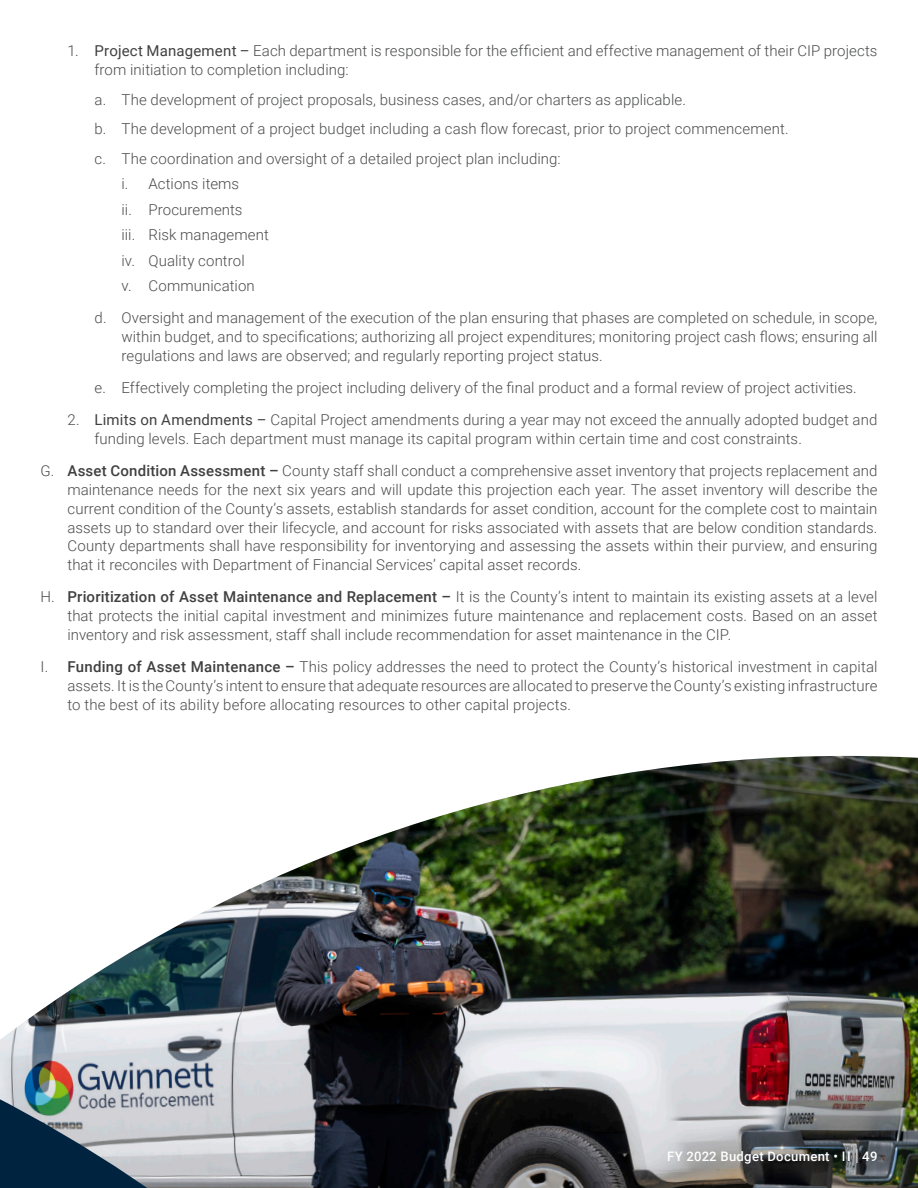
<style>
.page{position:relative;width:918px;height:1188px;background:#fff}
.page>*{position:absolute;margin:0;border:0;box-sizing:border-box;transform-origin:0 0}
._20_FPP_Bullet_ABC_M{font:300 15px/18.8px "Roboto";letter-spacing:.005em;color:#4b4c4d;text-align:justify}
._20_FPP_Bullet_abc{font:300 15px/18.8px "Roboto";letter-spacing:.005em;color:#4b4c4d;text-align:justify}
._20_FPP_Bullet_123_R{font:300 15px/18.8px "Roboto";letter-spacing:.005em;color:#4b4c4d}
._20_FPP_Bullet_i-ii{font:300 15px "Roboto";letter-spacing:.005em;color:#4b4c4d}
.t1{font:500 13.2px "Roboto";letter-spacing:.02em;color:#fff}
.s1{font-weight:400;color:#414041}
.s2{font-weight:500;color:#414041}
.s3{font-size:16.35px}
</style>
<div class="page">
<img style="left:0;top:756px;width:918px;height:432px">
<svg style="left:0;top:1076px;width:763px;height:112px;background:#6f7479"></svg>
<p class="_20_FPP_Bullet_123_R" style="left:94px;top:41px;width:784px;text-indent:-27px">1. <span class="s1">Project Management –</span> Each department is responsible for the efficient and effective management of their CIP projects from initiation to completion including:</p>
<p class="_20_FPP_Bullet_abc" style="left:94px;top:89px;width:593px">a. The development of project proposals, business cases, and/or charters as applicable.</p>
<p class="_20_FPP_Bullet_abc" style="left:94px;top:119px;width:696px">b. The development of a project budget including a cash flow forecast, prior to project commencement.</p>
<p class="_20_FPP_Bullet_abc" style="left:94px;top:148px;width:468px">c. The coordination and oversight of a detailed project plan including:</p>
<p class="_20_FPP_Bullet_i-ii" style="left:122px;top:173px;width:119px">i. Actions items</p>
<p class="_20_FPP_Bullet_i-ii" style="left:122px;top:199px;width:123px">ii. Procurements</p>
<p class="_20_FPP_Bullet_i-ii" style="left:122px;top:224px;width:149px">iii. Risk management</p>
<p class="_20_FPP_Bullet_i-ii" style="left:122px;top:250px;width:125px">iv. Quality control</p>
<p class="_20_FPP_Bullet_i-ii" style="left:122px;top:275px;width:135px">v. Communication</p>
<p class="_20_FPP_Bullet_abc" style="left:122px;top:308px;width:757px;text-indent:-27px">d. Oversight and management of the execution of the plan ensuring that phases are completed on schedule, in scope, within budget, and to specifications; authorizing all project expenditures; monitoring project cash flows; ensuring all regulations and laws are observed; and regularly reporting project status.</p>
<p class="_20_FPP_Bullet_abc" style="left:94px;top:378px;width:764px">e. Effectively completing the project including delivery of the final product and a formal review of project activities.</p>
<p class="_20_FPP_Bullet_123_R" style="left:94px;top:410px;width:784px;text-indent:-27px">2. <span class="s1">Limits on Amendments –</span> Capital Project amendments during a year may not exceed the annually adopted budget and funding levels. Each department must manage its capital program within certain time and cost constraints.</p>
<p class="_20_FPP_Bullet_ABC_M" style="left:68px;top:461px;width:812px;text-indent:-27px">G. <span class="s2">Asset Condition Assessment –</span> County staff shall conduct a comprehensive asset inventory that projects replacement and maintenance needs for the next six years and will update this projection each year. The asset inventory will describe the current condition of the County’s assets, establish standards for asset condition, account for the complete cost to maintain assets up to standard over their lifecycle, and account for risks associated with assets that are below condition standards.<br>County departments shall have responsibility for inventorying and assessing the assets within their purview, and ensuring that it reconciles with Department of Financial Services’ capital asset records.</p>
<p class="_20_FPP_Bullet_ABC_M" style="left:68px;top:587px;width:811px;text-indent:-27px">H. <span class="s2">Prioritization of Asset Maintenance and Replacement –</span> It is the County’s intent to maintain its existing assets at a level that protects the initial capital investment and minimizes future maintenance and replacement costs. Based on an asset inventory and risk assessment, staff shall include recommendation for asset maintenance in the CIP.</p>
<p class="_20_FPP_Bullet_ABC_M" style="left:68px;top:657px;width:812px;text-indent:-27px">I. <span class="s2">Funding of Asset Maintenance –</span> This policy addresses the need to protect the County’s historical investment in capital assets. It is the County’s intent to ensure that adequate resources are allocated to preserve the County’s existing infrastructure to the best of its ability before allocating resources to other capital projects.</p>
<p class="t1" style="left:667px;top:1147px;width:212px">FY 2022 Budget Document • II <span class="s3">|</span> 49</p>
</div>
